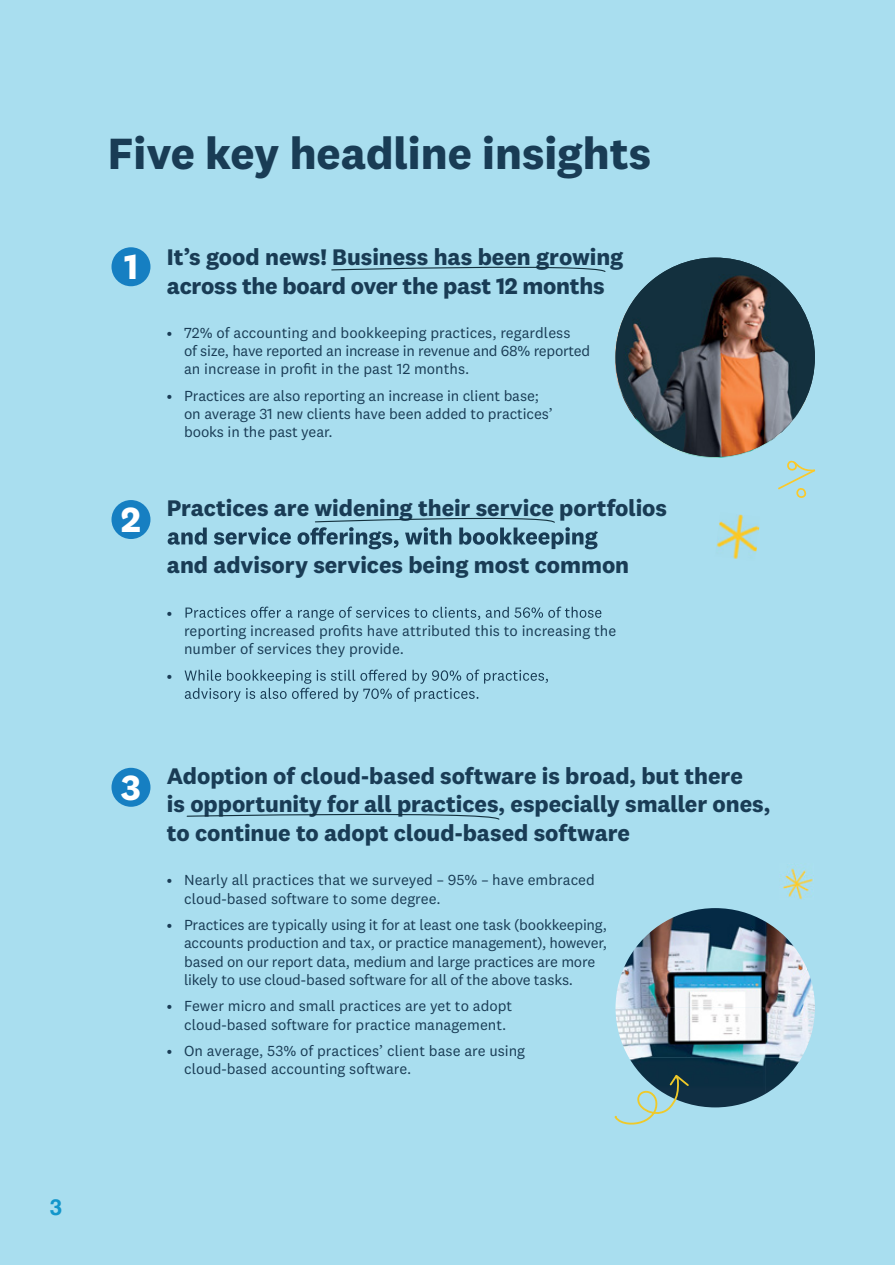
<style>
.page{position:relative;width:895px;height:1265px;background:#fff}
.page>*{position:absolute;margin:0;border:0;box-sizing:border-box;transform-origin:0 0}
.t1{font:700 45.3px "National 2";color:#193c55}
.t2{font:700 36.3px "National 2";color:#fff}
.t3{font:700 23.4px/28.5px "National 2";color:#193c55}
.t4{font:700 22.5px "Helvetica";color:#1396cb}
.t5{font:15.15px/18.1px "National 2";letter-spacing:-.005em;color:#193c55}
</style>
<div class="page">
<div style="left:0;top:0;width:894px;height:1264px;background:#a9deef"></div>
<svg style="left:185px;top:606px;width:416px;height:15px"></svg>
<svg style="left:184px;top:669px;width:364px;height:33px"></svg>
<div style="left:111px;top:247px;width:39px;height:39px;background:#167fc2;border-radius:50%"></div>
<div style="left:111px;top:500px;width:39px;height:39px;background:#167fc2;border-radius:50%"></div>
<div style="left:111px;top:767px;width:39px;height:39px;background:#167fc2;border-radius:50%"></div>
<img style="left:629px;top:908px;width:136px;height:49px">
<img style="left:765px;top:921px;width:49px;height:136px">
<img style="left:615px;top:957px;width:150px;height:100px">
<img style="left:628px;top:1057px;width:137px;height:50px">
<img style="left:765px;top:1057px;width:36px;height:37px">
<img style="left:716px;top:514px;width:44px;height:45px">
<svg style="left:614px;top:1072px;width:76px;height:53px"></svg>
<img style="left:781px;top:868px;width:32px;height:31px">
<svg style="left:778px;top:460px;width:38px;height:38px"></svg>
<svg style="left:331px;top:266px;width:275px;height:6px"></svg>
<svg style="left:168px;top:517px;width:429px;height:32px"></svg>
<svg style="left:186px;top:813px;width:314px;height:7px"></svg>
<img style="left:615px;top:257px;width:199px;height:200px;border-radius:50%">
<img style="left:615px;top:257px;width:99px;height:100px">
<h3 class="t4" style="left:50px;top:1193px;width:14px">3</h3>
<h1 class="t1" style="left:108px;top:125px;width:544px">Five key headline insights</h1>
<h2 class="t2" style="left:124px;top:244px;width:15px">1</h2>
<h2 class="t2" style="left:121px;top:497px;width:21px">2</h2>
<h3 class="t3" style="left:167px;top:242px;width:458px;line-height:29px">It’s good news! Business has been growing across the board over the past 12 months</h3>
<p class="t5" style="left:184px;top:323px;width:408px;text-indent:-17px">• 72% of accounting and bookkeeping practices, regardless<br>of size, have reported an increase in revenue and 68% reported an increase in profit in the past 12 months.</p>
<p class="t5" style="left:184px;top:386px;width:370px;text-indent:-17px">• Practices are also reporting an increase in client base; on average 31 new clients have been added to practices’ books in the past year.</p>
<h3 class="t3" style="left:167px;top:494px;width:501px">Practices are widening their service portfolios</h3>
<h3 class="t3" style="left:167px;top:551px;width:463px">and advisory services being most common</h3>
<p class="t5" style="left:167px;top:603px;width:7px">•</p>
<p class="t5" style="left:184px;top:621px;width:433px">reporting increased profits have attributed this to increasing the number of services they provide.</p>
<p class="t5" style="left:167px;top:666px;width:7px">•</p>
<h2 class="t2" style="left:121px;top:764px;width:21px">3</h2>
<h3 class="t3" style="left:167px;top:761px;width:605px">Adoption of cloud-based software is broad, but there<br>is opportunity for all practices, especially smaller ones, to continue to adopt cloud-based software</h3>
<p class="t5" style="left:184px;top:871px;width:412px;text-indent:-17px">• Nearly all practices that we surveyed – 95% – have embraced cloud-based software to some degree.</p>
<p class="t5" style="left:184px;top:915px;width:424px;text-indent:-17px">• Practices are typically using it for at least one task (bookkeeping, accounts production and tax, or practice management), however, based on our report data, medium and large practices are more likely to use cloud-based software for all of the above tasks.</p>
<p class="t5" style="left:184px;top:996px;width:330px;text-indent:-17px">• Fewer micro and small practices are yet to adopt cloud-based software for practice management.</p>
<p class="t5" style="left:184px;top:1041px;width:342px;text-indent:-17px">• On average, 53% of practices’ client base are using cloud-based accounting software.</p>
</div>
